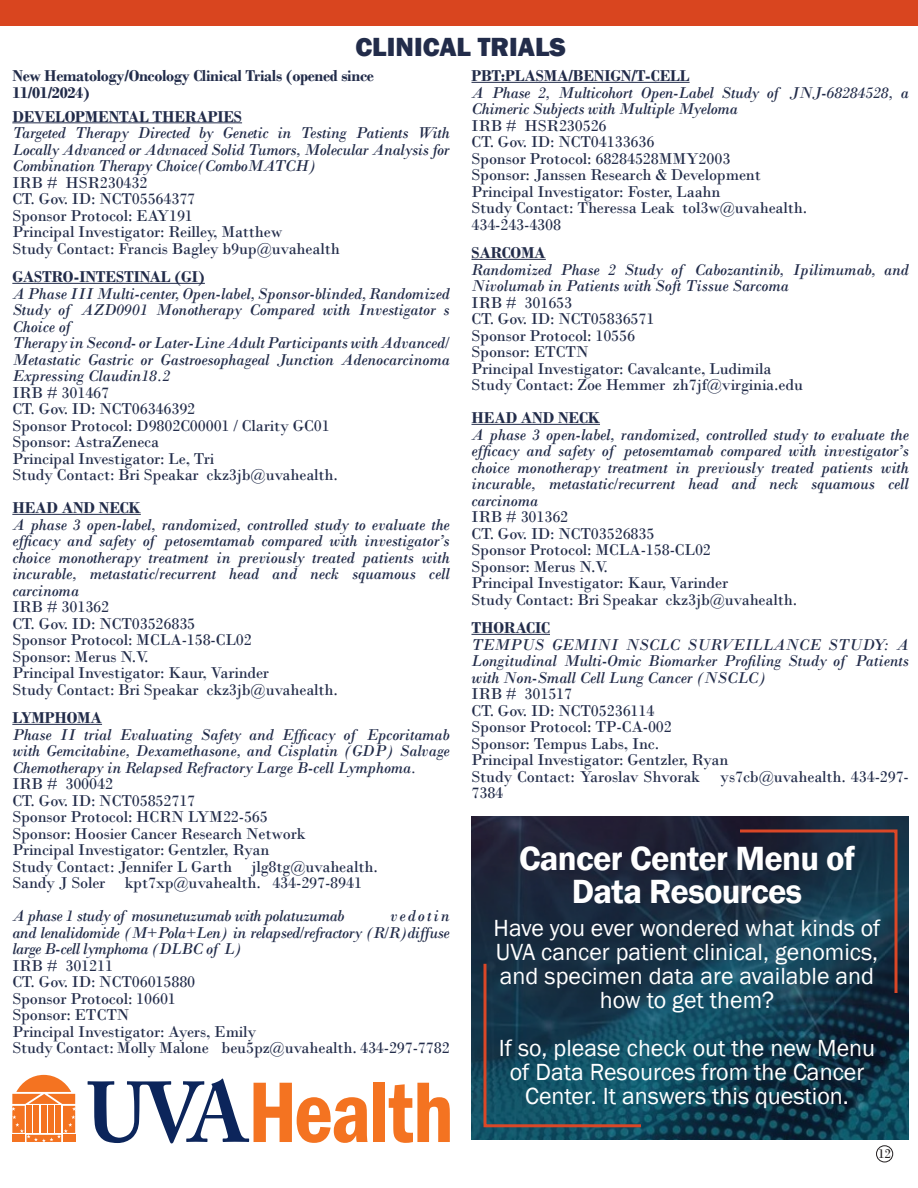
<style>
.page{position:relative;width:918px;height:1188px;background:#fff}
.page>*{position:absolute;margin:0;border:0;box-sizing:border-box;transform-origin:0 0}
.t1{font:600 34.5px/33px "Franklin Gothic";letter-spacing:-.02em;color:#fff;text-align:center}
.t2{font:800 27px "Franklin Gothic";color:#222c4a}
.t3{font:24px/24px "Franklin Gothic";color:#fff;text-align:center}
.t4{font:16.5px/16.5px "Bodoni";letter-spacing:-.01em;color:#222c4a}
.t5{font:italic 16.5px/16.5px "Bodoni";letter-spacing:-.01em;color:#222c4a;text-align:justify}
.t6{font:700 16.5px/16.5px "Bodoni";letter-spacing:-.01em;color:#222c4a}
.t7{font:italic 16.5px "Bodoni";letter-spacing:-.03em;color:#222c4a}
.t8{font:13.5px "Bodoni";color:#231f20}
</style>
<div class="page">
<div style="left:0;top:0;width:918px;height:25px;background:#d9451f"></div>
<img style="left:472px;top:816px;width:437px;height:324px">
<svg style="left:482px;top:961px;width:162px;height:168px;background:#174356"></svg>
<svg style="left:737px;top:828px;width:162px;height:168px;background:#1c3a4d"></svg>
<hr style="left:12px;top:122px;width:230px;height:1px;background:#222c4a">
<hr style="left:12px;top:283px;width:193px;height:1px;background:#222c4a">
<hr style="left:12px;top:514px;width:129px;height:1px;background:#222c4a">
<hr style="left:12px;top:724px;width:90px;height:1px;background:#222c4a">
<hr style="left:472px;top:82px;width:218px;height:1px;background:#222c4a">
<hr style="left:472px;top:259px;width:74px;height:1px;background:#222c4a">
<hr style="left:472px;top:424px;width:128px;height:1px;background:#222c4a">
<hr style="left:472px;top:634px;width:78px;height:1px;background:#222c4a">
<svg style="left:12px;top:1075px;width:63px;height:67px"></svg>
<svg style="left:88px;top:1079px;width:280px;height:64px"></svg>
<div style="left:373px;top:1083px;width:12px;height:59px;background:#f47321"></div>
<svg style="left:389px;top:1083px;width:61px;height:60px"></svg>
<div style="left:876px;top:1146px;width:17px;height:16px;border:1px solid #231f20;border-radius:50%"></div>
<p class="t2" style="left:355px;top:30px;width:212px">CLINICAL TRIALS</p>
<p class="t6" style="left:472px;top:67px;width:220px">PBT:PLASMA/BENIGN/T-CELL</p>
<p class="t5" style="left:472px;top:84px;width:439px">A Phase 2, Multicohort Open-Label Study of JNJ-68284528, a<br>Chimeric Subjects with Multiple Myeloma</p>
<p class="t4" style="left:472px;top:117px;width:137px">IRB # HSR230526</p>
<p class="t4" style="left:472px;top:134px;width:185px">CT. Gov. ID: NCT04133636</p>
<p class="t4" style="left:472px;top:150px;width:261px">Sponsor Protocol: 68284528MMY2003</p>
<p class="t4" style="left:472px;top:167px;width:291px">Sponsor: Janssen Research &amp; Development</p>
<p class="t4" style="left:472px;top:183px;width:250px">Principal Investigator: Foster, Laahn</p>
<p class="t4" style="left:472px;top:200px;width:337px">Study Contact: Theressa Leak tol3w@uvahealth.</p>
<p class="t4" style="left:472px;top:216px;width:91px">434-243-4308</p>
<p class="t6" style="left:472px;top:244px;width:76px">SARCOMA</p>
<p class="t5" style="left:472px;top:261px;width:439px">Randomized Phase 2 Study of Cabozantinib, Ipilimumab, and<br>Nivolumab in Patients with Soft Tissue Sarcoma</p>
<p class="t4" style="left:472px;top:294px;width:102px">IRB # 301653</p>
<p class="t4" style="left:472px;top:311px;width:185px">CT. Gov. ID: NCT05836571</p>
<p class="t4" style="left:472px;top:327px;width:165px">Sponsor Protocol: 10556</p>
<p class="t4" style="left:472px;top:344px;width:119px">Sponsor: ETCTN</p>
<p class="t4" style="left:472px;top:360px;width:301px">Principal Investigator: Cavalcante, Ludimila</p>
<p class="t4" style="left:472px;top:377px;width:333px">Study Contact: Zoe Hemmer zh7jf@virginia.edu</p>
<p class="t6" style="left:472px;top:409px;width:130px">HEAD AND NECK</p>
<p class="t5" style="left:472px;top:426px;width:439px">A phase 3 open-label, randomized, controlled study to evaluate the efficacy and safety of petosemtamab compared with investigator’s choice monotherapy treatment in previously treated patients with incurable, metastatic/recurrent head and neck squamous cell carcinoma</p>
<p class="t4" style="left:472px;top:509px;width:98px">IRB # 301362</p>
<p class="t4" style="left:472px;top:525px;width:185px">CT. Gov. ID: NCT03526835</p>
<p class="t4" style="left:472px;top:542px;width:241px">Sponsor Protocol: MCLA-158-CL02</p>
<p class="t4" style="left:472px;top:558px;width:138px">Sponsor: Merus N.V.</p>
<p class="t4" style="left:472px;top:575px;width:258px">Principal Investigator: Kaur, Varinder</p>
<p class="t4" style="left:472px;top:591px;width:327px">Study Contact: Bri Speakar ckz3jb@uvahealth.</p>
<p class="t6" style="left:472px;top:619px;width:80px">THORACIC</p>
<p class="t5" style="left:472px;top:636px;width:439px">TEMPUS GEMINI NSCLC SURVEILLANCE STUDY: A Longitudinal Multi-Omic Biomarker Profiling Study of Patients with Non-Small Cell Lung Cancer (NSCLC)</p>
<p class="t4" style="left:472px;top:686px;width:102px">IRB # 301517</p>
<p class="t4" style="left:472px;top:702px;width:185px">CT. Gov. ID: NCT05236114</p>
<p class="t4" style="left:472px;top:719px;width:202px">Sponsor Protocol: TP-CA-002</p>
<p class="t4" style="left:472px;top:735px;width:189px">Sponsor: Tempus Labs, Inc.</p>
<p class="t4" style="left:472px;top:752px;width:258px">Principal Investigator: Gentzler, Ryan</p>
<p class="t4" style="left:472px;top:768px;width:439px">Study Contact: Yaroslav Shvorak ys7cb@uvahealth. 434-297-<br>7384</p>
<p class="t6" style="left:12px;top:67px;width:363px">New Hematology/Oncology Clinical Trials (opened since<br>11/01/2024)</p>
<p class="t6" style="left:12px;top:108px;width:231px">DEVELOPMENTAL THERAPIES</p>
<p class="t5" style="left:12px;top:124px;width:439px">Targeted Therapy Directed by Genetic in Testing Patients With Locally Advanced or Advnaced Solid Tumors, Molecular Analysis for Combination Therapy Choice(ComboMATCH)</p>
<p class="t4" style="left:12px;top:174px;width:137px">IRB # HSR230432</p>
<p class="t4" style="left:12px;top:191px;width:185px">CT. Gov. ID: NCT05564377</p>
<p class="t4" style="left:12px;top:207px;width:182px">Sponsor Protocol: EAY191</p>
<p class="t4" style="left:12px;top:224px;width:272px">Principal Investigator: Reilley, Matthew</p>
<p class="t4" style="left:12px;top:240px;width:329px">Study Contact: Francis Bagley b9up@uvahealth</p>
<p class="t6" style="left:12px;top:268px;width:194px">GASTRO-INTESTINAL (GI)</p>
<p class="t5" style="left:12px;top:285px;width:439px">A Phase III Multi-center, Open-label, Sponsor-blinded, Randomized Study of AZD0901 Monotherapy Compared with Investigator s Choice of</p>
<p class="t5" style="left:12px;top:334px;width:439px">Therapy in Second- or Later-Line Adult Participants with Advanced/ Metastatic Gastric or Gastroesophageal Junction Adenocarcinoma Expressing Claudin18.2</p>
<p class="t4" style="left:12px;top:384px;width:98px">IRB # 301467</p>
<p class="t4" style="left:12px;top:401px;width:185px">CT. Gov. ID: NCT06346392</p>
<p class="t4" style="left:12px;top:417px;width:319px">Sponsor Protocol: D9802C00001 / Clarity GC01</p>
<p class="t4" style="left:12px;top:434px;width:148px">Sponsor: AstraZeneca</p>
<p class="t4" style="left:12px;top:450px;width:203px">Principal Investigator: Le, Tri</p>
<p class="t4" style="left:12px;top:467px;width:327px">Study Contact: Bri Speakar ckz3jb@uvahealth.</p>
<p class="t6" style="left:12px;top:499px;width:130px">HEAD AND NECK</p>
<p class="t5" style="left:12px;top:516px;width:439px">A phase 3 open-label, randomized, controlled study to evaluate the efficacy and safety of petosemtamab compared with investigator’s choice monotherapy treatment in previously treated patients with incurable, metastatic/recurrent head and neck squamous cell carcinoma</p>
<p class="t4" style="left:12px;top:599px;width:98px">IRB # 301362</p>
<p class="t4" style="left:12px;top:615px;width:185px">CT. Gov. ID: NCT03526835</p>
<p class="t4" style="left:12px;top:632px;width:241px">Sponsor Protocol: MCLA-158-CL02</p>
<p class="t4" style="left:12px;top:648px;width:138px">Sponsor: Merus N.V.</p>
<p class="t4" style="left:12px;top:665px;width:258px">Principal Investigator: Kaur, Varinder</p>
<p class="t4" style="left:12px;top:681px;width:327px">Study Contact: Bri Speakar ckz3jb@uvahealth.</p>
<p class="t6" style="left:12px;top:709px;width:91px">LYMPHOMA</p>
<p class="t5" style="left:12px;top:726px;width:439px">Phase II trial Evaluating Safety and Efficacy of Epcoritamab with Gemcitabine, Dexamethasone, and Cisplatin (GDP) Salvage Chemotherapy in Relapsed Refractory Large B-cell Lymphoma.</p>
<p class="t4" style="left:12px;top:776px;width:102px">IRB # 300042</p>
<p class="t4" style="left:12px;top:792px;width:185px">CT. Gov. ID: NCT05852717</p>
<p class="t4" style="left:12px;top:809px;width:257px">Sponsor Protocol: HCRN LYM22-565</p>
<p class="t4" style="left:12px;top:825px;width:295px">Sponsor: Hoosier Cancer Research Network</p>
<p class="t4" style="left:12px;top:842px;width:258px">Principal Investigator: Gentzler, Ryan</p>
<p class="t4" style="left:12px;top:858px;width:367px">Study Contact: Jennifer L Garth jlg8tg@uvahealth.</p>
<p class="t4" style="left:12px;top:875px;width:351px">Sandy J Soler kpt7xp@uvahealth. 434-297-8941</p>
<p class="t7" style="left:12px;top:906px;width:334px">A phase 1 study of mosunetuzumab with polatuzumab</p>
<p class="t1" style="left:519px;top:843px;width:338px">Cancer Center Menu of<br>Data Resources</p>
<p class="t5" style="left:12px;top:907px;width:439px;text-indent:378px">vedotin and lenalidomide (M+Pola+Len) in relapsed/refractory (R/R)diffuse large B-cell lymphoma (DLBC of L)</p>
<p class="t4" style="left:12px;top:957px;width:102px">IRB # 301211</p>
<p class="t4" style="left:12px;top:974px;width:185px">CT. Gov. ID: NCT06015880</p>
<p class="t4" style="left:12px;top:990px;width:165px">Sponsor Protocol: 10601</p>
<p class="t4" style="left:12px;top:1007px;width:119px">Sponsor: ETCTN</p>
<p class="t4" style="left:12px;top:1023px;width:245px">Principal Investigator: Ayers, Emily</p>
<p class="t4" style="left:12px;top:1040px;width:439px">Study Contact: Molly Malone beu5pz@uvahealth. 434-297-7782</p>
<p class="t3" style="left:494px;top:917px;width:388px">Have you ever wondered what kinds of<br>UVA cancer patient clinical, genomics, and specimen data are available and how to get them?</p>
<p class="t3" style="left:499px;top:1037px;width:378px">If so, please check out the new Menu of Data Resources from the Cancer<br>Center. It answers this question.</p>
<p class="t8" style="left:878px;top:1145px;width:15px">12</p>
</div>
